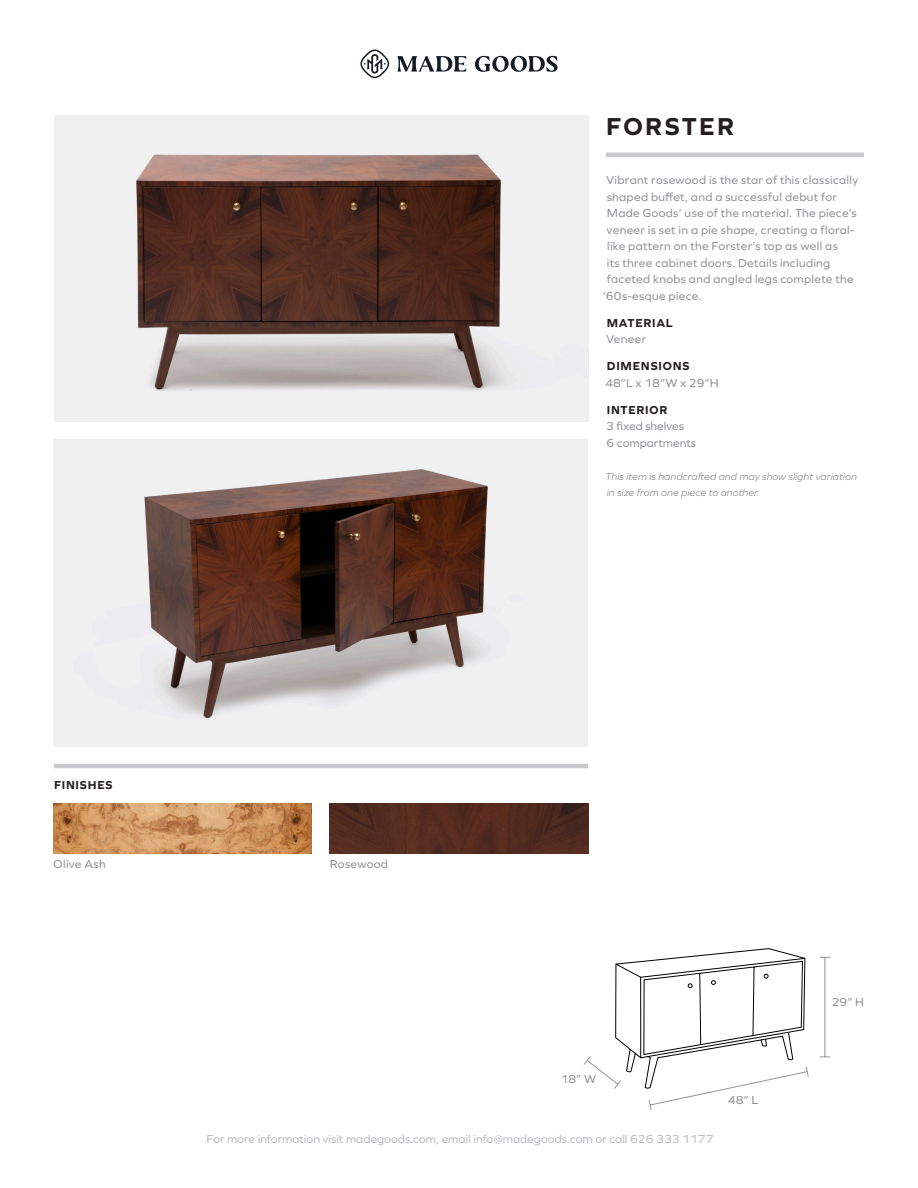
<style>
.page{position:relative;width:918px;height:1188px;background:#fff}
.page>*{position:absolute;margin:0;border:0;box-sizing:border-box;transform-origin:0 0}
.t1{font:700 25.5px "Graphie";letter-spacing:.09em;color:#231f20}
.t2{font:12px "Graphie";letter-spacing:.025em;color:#939598}
.t3{font:12px "Graphie";color:#bcbdc0}
.t4{font:700 12px "Graphie";letter-spacing:.065em;color:#231f20}
.t5{font:12px "Graphie";color:#939598}
.t6{font:italic 10.5px/16.5px "Graphie";color:#939598}
</style>
<div class="page">
<hr style="left:606px;top:153px;width:258px;height:4px;background:#c7c8ca">
<svg style="left:397px;top:56px;width:161px;height:16px"></svg>
<svg style="left:360px;top:50px;width:29px;height:28px"></svg>
<img style="left:54px;top:116px;width:534px;height:305px">
<hr style="left:54px;top:764px;width:534px;height:4px;background:#c7c8ca">
<img style="left:54px;top:803px;width:258px;height:51px">
<img style="left:330px;top:803px;width:258px;height:51px">
<hr style="left:825px;top:957px;width:1px;height:100px;background:#939598">
<svg style="left:583px;top:948px;width:226px;height:163px"></svg>
<img style="left:54px;top:440px;width:534px;height:306px">
<p class="t1" style="left:606px;top:111px;width:130px">FORSTER</p>
<p class="t2" style="left:606px;top:173px;width:254px">Vibrant rosewood is the star of this classically</p>
<p class="t2" style="left:607px;top:190px;width:232px">shaped buffet, and a successful debut for</p>
<p class="t2" style="left:607px;top:206px;width:251px">Made Goods’ use of the material. The piece’s</p>
<p class="t2" style="left:607px;top:223px;width:249px">veneer is set in a pie shape, creating a floral-</p>
<p class="t2" style="left:607px;top:239px;width:232px">like pattern on the Forster’s top as well as</p>
<p class="t2" style="left:607px;top:256px;width:225px">its three cabinet doors. Details including</p>
<p class="t2" style="left:607px;top:272px;width:248px">faceted knobs and angled legs complete the</p>
<p class="t2" style="left:603px;top:289px;width:100px">’60s-esque piece.</p>
<p class="t4" style="left:607px;top:316px;width:67px">MATERIAL</p>
<p class="t2" style="left:606px;top:332px;width:42px">Veneer</p>
<p class="t4" style="left:607px;top:359px;width:84px">DIMENSIONS</p>
<p class="t2" style="left:605px;top:376px;width:115px">48”L x 18”W x 29”H</p>
<p class="t4" style="left:607px;top:403px;width:62px">INTERIOR</p>
<p class="t5" style="left:606px;top:419px;width:80px">3 fixed shelves</p>
<p class="t5" style="left:606px;top:436px;width:91px">6 compartments</p>
<p class="t6" style="left:606px;top:468px;width:253px">This item is handcrafted and may show slight variation in size from one piece to another.</p>
<p class="t4" style="left:54px;top:778px;width:60px">FINISHES</p>
<p class="t2" style="left:54px;top:856px;width:54px">Olive Ash</p>
<p class="t2" style="left:330px;top:856px;width:60px">Rosewood</p>
<p class="t2" style="left:561px;top:1072px;width:37px">18” W</p>
<p class="t3" style="left:207px;top:1132px;width:508px">For more information visit madegoods.com, email info@madegoods.com or call 626 333 1177</p>
<p class="t2" style="left:728px;top:1092px;width:32px">48” L</p>
<p class="t2" style="left:832px;top:995px;width:34px">29” H</p>
</div>
